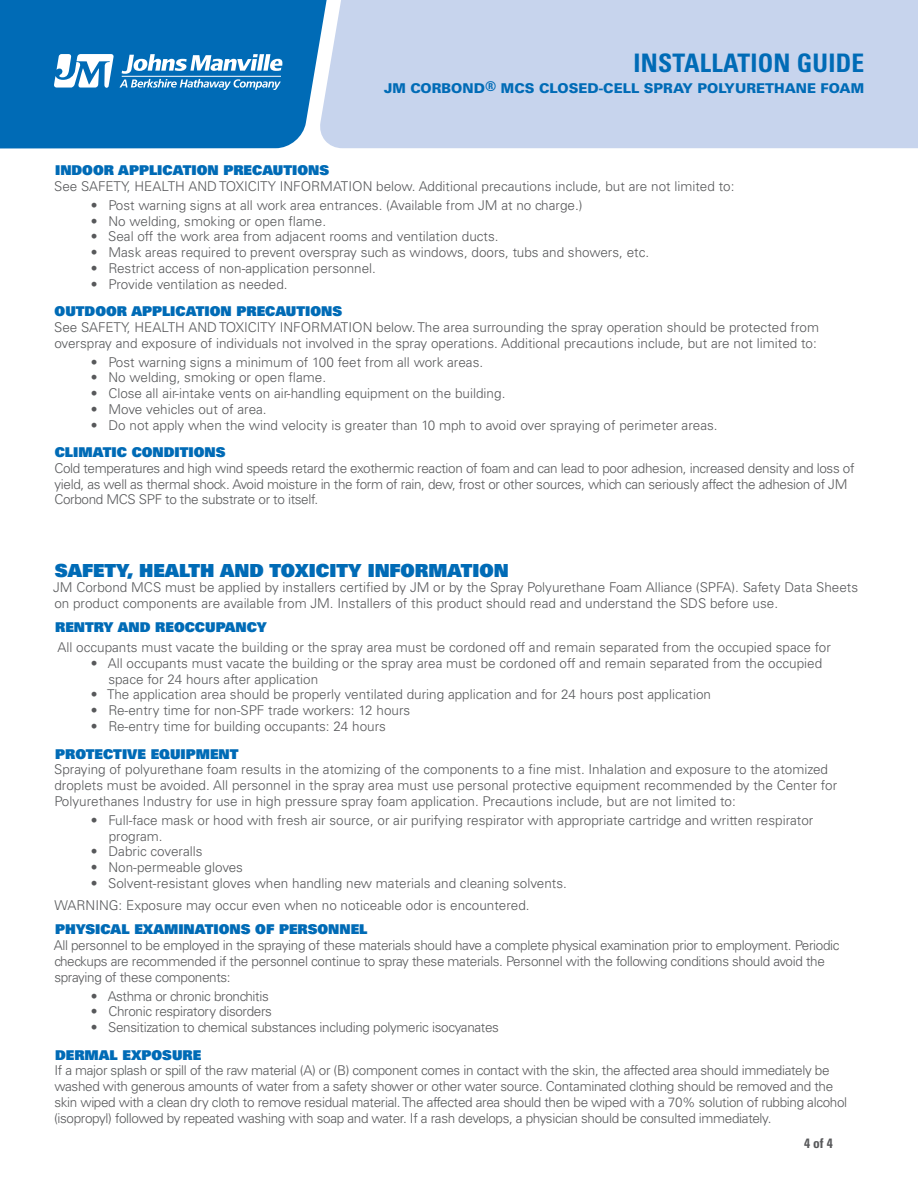
<style>
.page{position:relative;width:918px;height:1188px;background:#fff}
.page>*{position:absolute;margin:0;border:0;box-sizing:border-box;transform-origin:0 0}
.t1{font:700 condensed 25.5px "Univers LT Std";letter-spacing:.01em;color:#006bb6}
.t2{font:18px "Univers LT Std X Black";color:#006bb6}
.t3{font:300 13.5px/15.8px "Univers LT Std";color:#58595b}
.t4{font:300 13.5px/15.8px "Univers LT Std";letter-spacing:-.025em;color:#58595b}
.t5{font:13.5px "Univers LT Std X Black";color:#006bb6}
.t6{font:900 13.5px "Univers LT Std";color:#006bb6}
.t7{font:700 condensed 13.5px "Univers LT Std";color:#58595b}
.s1{font-weight:700;font-stretch:condensed}
</style>
<div class="page">
<div style="left:0;top:0;width:319px;height:149px;background:#006bb6"></div>
<div style="left:319px;top:0;width:599px;height:148px;background:#c7d4ed"></div>
<svg style="left:54px;top:54px;width:228px;height:36px"></svg>
<hr style="left:122px;top:76px;width:159px;height:1px;background:#fff">
<h1 class="t1" style="left:634px;top:47px;width:232px">INSTALLATION GUIDE</h1>
<p class="t6" style="left:384px;top:80px;width:482px">JM CORBOND<span class="s1">®</span> MCS CLOSED-CELL SPRAY POLYURETHANE FOAM</p>
<p class="t5" style="left:55px;top:161px;width:276px">INDOOR APPLICATION PRECAUTIONS</p>
<p class="t3" style="left:54px;top:178px;width:682px">See SAFETY, HEALTH AND TOXICITY INFORMATION below. Additional precautions include, but are not limited to:</p>
<p class="t3" style="left:91px;top:197px;width:493px">• Post warning signs at all work area entrances. (Available from JM at no charge.)</p>
<p class="t3" style="left:91px;top:213px;width:237px">• No welding, smoking or open flame.</p>
<p class="t3" style="left:91px;top:229px;width:409px">• Seal off the work area from adjacent rooms and ventilation ducts.</p>
<p class="t3" style="left:91px;top:244px;width:560px">• Mask areas required to prevent overspray such as windows, doors, tubs and showers, etc.</p>
<p class="t3" style="left:91px;top:260px;width:287px">• Restrict access of non-application personnel.</p>
<p class="t3" style="left:91px;top:276px;width:198px">• Provide ventilation as needed.</p>
<p class="t5" style="left:55px;top:302px;width:289px">OUTDOOR APPLICATION PRECAUTIONS</p>
<p class="t3" style="left:54px;top:319px;width:766px">See SAFETY, HEALTH AND TOXICITY INFORMATION below. The area surrounding the spray operation should be protected from overspray and exposure of individuals not involved in the spray operations. Additional precautions include, but are not limited to:</p>
<p class="t3" style="left:91px;top:354px;width:394px">• Post warning signs a minimum of 100 feet from all work areas.</p>
<p class="t3" style="left:91px;top:370px;width:237px">• No welding, smoking or open flame.</p>
<p class="t3" style="left:91px;top:385px;width:416px">• Close all air-intake vents on air-handling equipment on the building.</p>
<p class="t3" style="left:91px;top:401px;width:177px">• Move vehicles out of area.</p>
<p class="t3" style="left:91px;top:417px;width:628px">• Do not apply when the wind velocity is greater than 10 mph to avoid over spraying of perimeter areas.</p>
<p class="t5" style="left:55px;top:443px;width:172px">CLIMATIC CONDITIONS</p>
<p class="t4" style="left:54px;top:460px;width:802px">Cold temperatures and high wind speeds retard the exothermic reaction of foam and can lead to poor adhesion, increased density and loss of yield, as well as thermal shock. Avoid moisture in the form of rain, dew, frost or other sources, which can seriously affect the adhesion of JM<br>Corbond MCS SPF to the substrate or to itself.</p>
<h2 class="t2" style="left:55px;top:558px;width:456px">SAFETY, HEALTH AND TOXICITY INFORMATION</h2>
<p class="t3" style="left:53px;top:580px;width:806px">JM Corbond MCS must be applied by installers certified by JM or by the Spray Polyurethane Foam Alliance (SPFA). Safety Data Sheets on product components are available from JM. Installers of this product should read and understand the SDS before use.</p>
<p class="t5" style="left:55px;top:618px;width:213px">RENTRY AND REOCCUPANCY</p>
<p class="t3" style="left:57px;top:640px;width:775px">All occupants must vacate the building or the spray area must be cordoned off and remain separated from the occupied space for</p>
<p class="t3" style="left:108px;top:655px;width:715px;text-indent:-17px">• All occupants must vacate the building or the spray area must be cordoned off and remain separated from the occupied space for 24 hours after application</p>
<p class="t3" style="left:91px;top:687px;width:622px">• The application area should be properly ventilated during application and for 24 hours post application</p>
<p class="t3" style="left:91px;top:703px;width:321px">• Re-entry time for non-SPF trade workers: 12 hours</p>
<p class="t3" style="left:91px;top:718px;width:297px">• Re-entry time for building occupants: 24 hours</p>
<p class="t5" style="left:55px;top:745px;width:185px">PROTECTIVE EQUIPMENT</p>
<p class="t3" style="left:54px;top:762px;width:784px">Spraying of polyurethane foam results in the atomizing of the components to a fine mist. Inhalation and exposure to the atomized droplets must be avoided. All personnel in the spray area must use personal protective equipment recommended by the Center for<br>Polyurethanes Industry for use in high pressure spray foam application. Precautions include, but are not limited to:</p>
<p class="t3" style="left:109px;top:812px;width:706px;text-indent:-18px">• Full-face mask or hood with fresh air source, or air purifying respirator with appropriate cartridge and written respirator program.</p>
<p class="t3" style="left:91px;top:844px;width:113px">• Dabric coveralls</p>
<p class="t3" style="left:91px;top:859px;width:154px">• Non-permeable gloves</p>
<p class="t3" style="left:55px;top:872px;width:514px;line-height:22.5px;text-indent:36px">• Solvent-resistant gloves when handling new materials and cleaning solvents.<br>WARNING: Exposure may occur even when no noticeable odor is encountered.</p>
<p class="t5" style="left:55px;top:921px;width:314px">PHYSICAL EXAMINATIONS OF PERSONNEL</p>
<p class="t4" style="left:54px;top:937px;width:787px">All personnel to be employed in the spraying of these materials should have a complete physical examination prior to employment. Periodic checkups are recommended if the personnel continue to spray these materials. Personnel with the following conditions should avoid the spraying of these components:</p>
<p class="t4" style="left:91px;top:988px;width:179px">• Asthma or chronic bronchitis</p>
<p class="t4" style="left:91px;top:1004px;width:183px">• Chronic respiratory disorders</p>
<p class="t4" style="left:91px;top:1019px;width:410px">• Sensitization to chemical substances including polymeric isocyanates</p>
<p class="t5" style="left:55px;top:1046px;width:148px">DERMAL EXPOSURE</p>
<p class="t4" style="left:54px;top:1063px;width:795px">If a major splash or spill of the raw material (A) or (B) component comes in contact with the skin, the affected area should immediately be washed with generous amounts of water from a safety shower or other water source. Contaminated clothing should be removed and the skin wiped with a clean dry cloth to remove residual material. The affected area should then be wiped with a 70% solution of rubbing alcohol (isopropyl) followed by repeated washing with soap and water. If a rash develops, a physician should be consulted immediately.</p>
<p class="t7" style="left:804px;top:1135px;width:30px">4 of 4</p>
</div>
